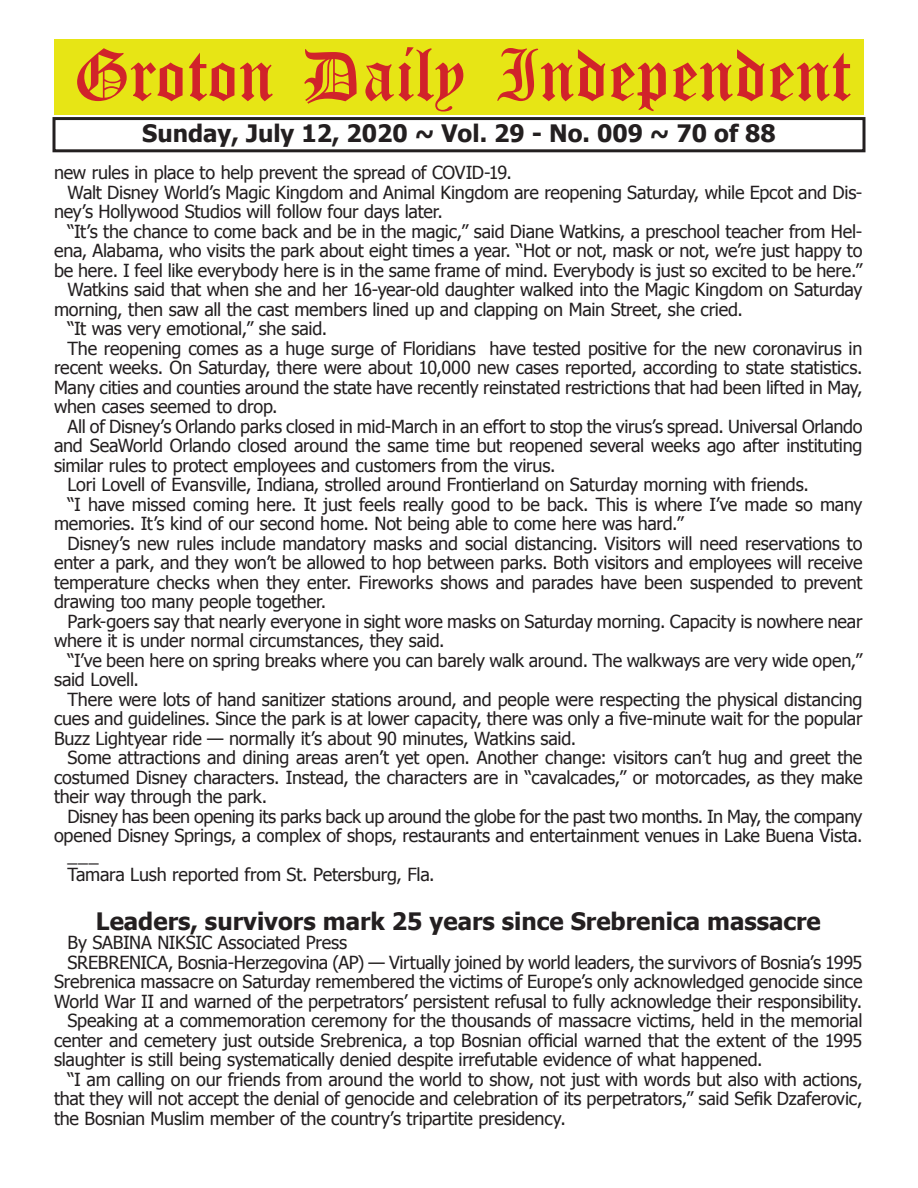
<style>
.page{position:relative;width:918px;height:1188px;background:#fff}
.page>*{position:absolute;margin:0;border:0;box-sizing:border-box;transform-origin:0 0}
.t1{font:54px "Old English Five";color:#d1232a}
.t2{font:700 24px "Tahoma";color:#231f20}
.t3{font:18px "Tahoma";letter-spacing:-.01em;color:#231f20}
</style>
<div class="page">
<div style="left:52px;top:117px;width:814px;height:35px;border:3px solid #231f20"></div>
<div style="left:54px;top:40px;width:810px;height:75px;background:#e7e515"></div>
<h1 class="t1" style="left:73px;top:50px;width:779px">Groton Daily Independent</h1>
<h2 class="t2" style="left:142px;top:116px;width:635px">Sunday, July 12, 2020 ~ Vol. 29 - No. 009 ~ 70 of 88</h2>
<p class="t3" style="left:54px;top:161px;width:459px">new rules in place to help prevent the spread of COVID-19.</p>
<p class="t3" style="left:68px;top:180px;width:796px">Walt Disney World’s Magic Kingdom and Animal Kingdom are reopening Saturday, while Epcot and Dis-</p>
<p class="t3" style="left:54px;top:200px;width:391px">ney’s Hollywood Studios will follow four days later.</p>
<p class="t3" style="left:68px;top:219px;width:796px">“It’s the chance to come back and be in the magic,” said Diane Watkins, a preschool teacher from Hel-</p>
<p class="t3" style="left:54px;top:239px;width:810px">ena, Alabama, who visits the park about eight times a year. “Hot or not, mask or not, we’re just happy to</p>
<p class="t3" style="left:54px;top:258px;width:810px">be here. I feel like everybody here is in the same frame of mind. Everybody is just so excited to be here.”</p>
<p class="t3" style="left:68px;top:278px;width:796px">Watkins said that when she and her 16-year-old daughter walked into the Magic Kingdom on Saturday</p>
<p class="t3" style="left:54px;top:297px;width:691px">morning, then saw all the cast members lined up and clapping on Main Street, she cried.</p>
<p class="t3" style="left:68px;top:317px;width:261px">“It was very emotional,” she said.</p>
<p class="t3" style="left:68px;top:336px;width:796px">The reopening comes as a huge surge of Floridians have tested positive for the new coronavirus in</p>
<p class="t3" style="left:54px;top:356px;width:810px">recent weeks. On Saturday, there were about 10,000 new cases reported, according to state statistics.</p>
<p class="t3" style="left:54px;top:375px;width:810px">Many cities and counties around the state have recently reinstated restrictions that had been lifted in May,</p>
<p class="t3" style="left:54px;top:395px;width:225px">when cases seemed to drop.</p>
<p class="t3" style="left:68px;top:414px;width:797px">All of Disney’s Orlando parks closed in mid-March in an effort to stop the virus’s spread. Universal Orlando</p>
<p class="t3" style="left:54px;top:434px;width:810px">and SeaWorld Orlando closed around the same time but reopened several weeks ago after instituting</p>
<p class="t3" style="left:54px;top:453px;width:503px">similar rules to protect employees and customers from the virus.</p>
<p class="t3" style="left:68px;top:473px;width:743px">Lori Lovell of Evansville, Indiana, strolled around Frontierland on Saturday morning with friends.</p>
<p class="t3" style="left:68px;top:492px;width:796px">“I have missed coming here. It just feels really good to be back. This is where I’ve made so many</p>
<p class="t3" style="left:54px;top:512px;width:631px">memories. It’s kind of our second home. Not being able to come here was hard.”</p>
<p class="t3" style="left:68px;top:531px;width:796px">Disney’s new rules include mandatory masks and social distancing. Visitors will need reservations to</p>
<p class="t3" style="left:54px;top:551px;width:810px">enter a park, and they won’t be allowed to hop between parks. Both visitors and employees will receive</p>
<p class="t3" style="left:54px;top:570px;width:810px">temperature checks when they enter. Fireworks shows and parades have been suspended to prevent</p>
<p class="t3" style="left:54px;top:590px;width:274px">drawing too many people together.</p>
<p class="t3" style="left:68px;top:609px;width:796px">Park-goers say that nearly everyone in sight wore masks on Saturday morning. Capacity is nowhere near</p>
<p class="t3" style="left:54px;top:629px;width:392px">where it is under normal circumstances, they said.</p>
<p class="t3" style="left:68px;top:648px;width:796px">“I’ve been here on spring breaks where you can barely walk around. The walkways are very wide open,”</p>
<p class="t3" style="left:54px;top:668px;width:87px">said Lovell.</p>
<p class="t3" style="left:68px;top:687px;width:797px">There were lots of hand sanitizer stations around, and people were respecting the physical distancing</p>
<p class="t3" style="left:54px;top:707px;width:810px">cues and guidelines. Since the park is at lower capacity, there was only a five-minute wait for the popular</p>
<p class="t3" style="left:54px;top:726px;width:524px">Buzz Lightyear ride — normally it’s about 90 minutes, Watkins said.</p>
<p class="t3" style="left:68px;top:746px;width:796px">Some attractions and dining areas aren’t yet open. Another change: visitors can’t hug and greet the</p>
<p class="t3" style="left:54px;top:765px;width:810px">costumed Disney characters. Instead, the characters are in “cavalcades,” or motorcades, as they make</p>
<p class="t3" style="left:54px;top:784px;width:215px">their way through the park.</p>
<p class="t3" style="left:68px;top:804px;width:797px">Disney has been opening its parks back up around the globe for the past two months. In May, the company</p>
<p class="t3" style="left:54px;top:823px;width:810px">opened Disney Springs, a complex of shops, restaurants and entertainment venues in Lake Buena Vista.</p>
<p class="t3" style="left:68px;top:843px;width:33px">___</p>
<p class="t3" style="left:68px;top:862px;width:369px">Tamara Lush reported from St. Petersburg, Fla.</p>
<h2 class="t2" style="left:96px;top:904px;width:726px">Leaders, survivors mark 25 years since Srebrenica massacre</h2>
<p class="t3" style="left:68px;top:930px;width:281px">By SABINA NIKSIC Associated Press</p>
<p class="t3" style="left:68px;top:950px;width:796px">SREBRENICA, Bosnia-Herzegovina (AP) — Virtually joined by world leaders, the survivors of Bosnia’s 1995</p>
<p class="t3" style="left:54px;top:969px;width:810px">Srebrenica massacre on Saturday remembered the victims of Europe’s only acknowledged genocide since</p>
<p class="t3" style="left:54px;top:989px;width:810px">World War II and warned of the perpetrators’ persistent refusal to fully acknowledge their responsibility.</p>
<p class="t3" style="left:68px;top:1008px;width:797px">Speaking at a commemoration ceremony for the thousands of massacre victims, held in the memorial</p>
<p class="t3" style="left:54px;top:1028px;width:810px">center and cemetery just outside Srebrenica, a top Bosnian official warned that the extent of the 1995</p>
<p class="t3" style="left:54px;top:1047px;width:710px">slaughter is still being systematically denied despite irrefutable evidence of what happened.</p>
<p class="t3" style="left:68px;top:1067px;width:797px">“I am calling on our friends from around the world to show, not just with words but also with actions,</p>
<p class="t3" style="left:54px;top:1086px;width:810px">that they will not accept the denial of genocide and celebration of its perpetrators,” said Sefik Dzaferovic,</p>
<p class="t3" style="left:54px;top:1106px;width:513px">the Bosnian Muslim member of the country’s tripartite presidency.</p>
</div>
